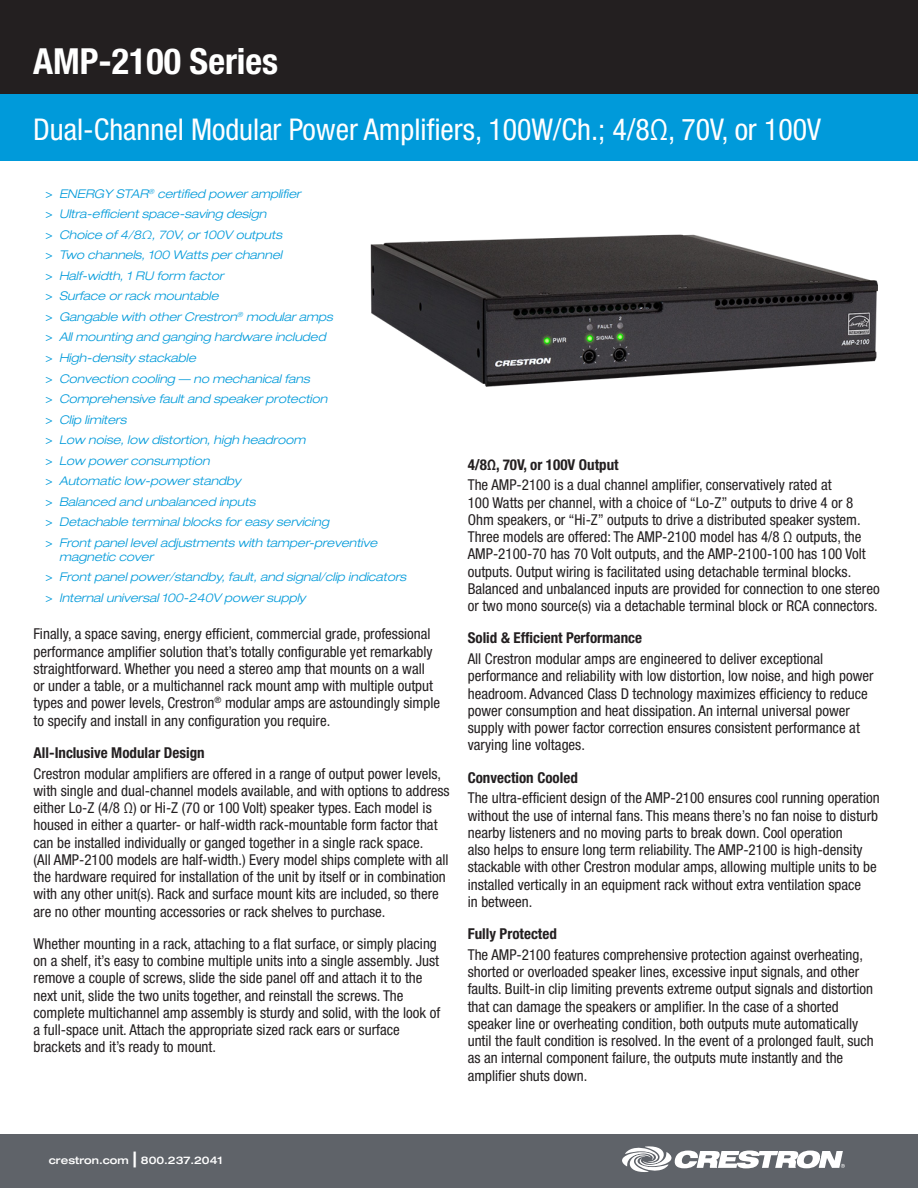
<style>
.page{position:relative;width:918px;height:1188px;background:#fff}
.page>*{position:absolute;margin:0;border:0;box-sizing:border-box;transform-origin:0 0}
.t1{font:700 condensed 36px "Helvetica Neue LT Std";color:#fff}
.t2{font:condensed 30px "Helvetica Neue LT Std";color:#fff}
.t3{font:condensed 15px/17.2px "Helvetica Neue LT Std";color:#231f20}
.bold_copy_headings{font:700 condensed 15px "Helvetica Neue LT Std";color:#231f20}
.t4{font:italic 300 expanded 12px/13.8px "Helvetica Neue LT Std";color:#009ada}
.t5{font:500 expanded 10.5px "Helvetica Neue LT Std";color:#fff}
.s1{font-weight:400;font-style:normal;font-stretch:condensed}
.s2{font-size:21px}
</style>
<div class="page">
<div style="left:0;top:0;width:918px;height:94px;background:#231f20"></div>
<div style="left:0;top:94px;width:918px;height:67px;background:#009ada"></div>
<div style="left:0;top:1134px;width:918px;height:54px;background:#5f6369"></div>
<svg style="left:622px;top:1146px;width:223px;height:26px"></svg>
<img style="left:370px;top:234px;width:508px;height:153px">
<h1 class="t1" style="left:33px;top:40px;width:247px">AMP-2100 Series</h1>
<h2 class="t2" style="left:33px;top:112px;width:789px">Dual-Channel Modular Power Amplifiers, 100W/Ch.; 4/8Ω, 70V, or 100V</h2>
<p class="t4" style="left:46px;top:187px;width:257px"><span class="s1">&gt;</span> ENERGY STAR<sup>®</sup> certified power amplifier</p>
<p class="t4" style="left:46px;top:207px;width:222px"><span class="s1">&gt;</span> Ultra-efficient space-saving design</p>
<p class="t4" style="left:46px;top:228px;width:238px"><span class="s1">&gt;</span> Choice of 4/8Ω, 70V, or 100V outputs</p>
<p class="t4" style="left:46px;top:248px;width:238px"><span class="s1">&gt;</span> Two channels, 100 Watts per channel</p>
<p class="t4" style="left:46px;top:269px;width:179px"><span class="s1">&gt;</span> Half-width, 1 RU form factor</p>
<p class="t4" style="left:46px;top:289px;width:174px"><span class="s1">&gt;</span> Surface or rack mountable</p>
<p class="t4" style="left:46px;top:310px;width:289px"><span class="s1">&gt;</span> Gangable with other Crestron<sup>®</sup> modular amps</p>
<p class="t4" style="left:46px;top:330px;width:282px"><span class="s1">&gt;</span> All mounting and ganging hardware included</p>
<p class="t4" style="left:46px;top:351px;width:152px"><span class="s1">&gt;</span> High-density stackable</p>
<p class="t4" style="left:46px;top:372px;width:266px"><span class="s1">&gt;</span> Convection cooling — no mechanical fans</p>
<p class="t4" style="left:46px;top:392px;width:283px"><span class="s1">&gt;</span> Comprehensive fault and speaker protection</p>
<p class="t4" style="left:46px;top:413px;width:82px"><span class="s1">&gt;</span> Clip limiters</p>
<p class="t4" style="left:46px;top:433px;width:261px"><span class="s1">&gt;</span> Low noise, low distortion, high headroom</p>
<p class="t4" style="left:46px;top:454px;width:166px"><span class="s1">&gt;</span> Low power consumption</p>
<p class="t4" style="left:46px;top:474px;width:197px"><span class="s1">&gt;</span> Automatic low-power standby</p>
<p class="t4" style="left:46px;top:495px;width:211px"><span class="s1">&gt;</span> Balanced and unbalanced inputs</p>
<p class="t4" style="left:46px;top:515px;width:285px"><span class="s1">&gt;</span> Detachable terminal blocks for easy servicing</p>
<p class="t4" style="left:59px;top:536px;width:320px;text-indent:-14px"><span class="s1">&gt;</span> Front panel level adjustments with tamper-preventive magnetic cover</p>
<p class="t4" style="left:46px;top:570px;width:362px"><span class="s1">&gt;</span> Front panel power/standby, fault, and signal/clip indicators</p>
<p class="t4" style="left:46px;top:591px;width:262px"><span class="s1">&gt;</span> Internal universal 100-240V power supply</p>
<p class="t3" style="left:34px;top:625px;width:408px">Finally, a space saving, energy efficient, commercial grade, professional performance amplifier solution that’s totally configurable yet remarkably straightforward. Whether you need a stereo amp that mounts on a wall<br>or under a table, or a multichannel rack mount amp with multiple output types and power levels, Crestron<sup>®</sup> modular amps are astoundingly simple to specify and install in any configuration you require.</p>
<p class="bold_copy_headings" style="left:34px;top:743px;width:173px">All-Inclusive Modular Design</p>
<p class="t3" style="left:34px;top:765px;width:418px">Crestron modular amplifiers are offered in a range of output power levels, with single and dual-channel models available, and with options to address either Lo-Z (4/8 Ω) or Hi-Z (70 or 100 Volt) speaker types. Each model is housed in either a quarter- or half-width rack-mountable form factor that can be installed individually or ganged together in a single rack space.<br>(All AMP-2100 models are half-width.) Every model ships complete with all the hardware required for installation of the unit by itself or in combination with any other unit(s). Rack and surface mount kits are included, so there are no other mounting accessories or rack shelves to purchase.</p>
<p class="t3" style="left:34px;top:935px;width:408px">Whether mounting in a rack, attaching to a flat surface, or simply placing on a shelf, it’s easy to combine multiple units into a single assembly. Just remove a couple of screws, slide the side panel off and attach it to the next unit, slide the two units together, and reinstall the screws. The complete multichannel amp assembly is sturdy and solid, with the look of a full-space unit. Attach the appropriate sized rack ears or surface brackets and it’s ready to mount.</p>
<p class="bold_copy_headings" style="left:468px;top:455px;width:152px">4/8Ω, 70V, or 100V Output</p>
<p class="t3" style="left:468px;top:476px;width:413px">The AMP-2100 is a dual channel amplifier, conservatively rated at<br>100 Watts per channel, with a choice of “Lo-Z” outputs to drive 4 or 8<br>Ohm speakers, or “Hi-Z” outputs to drive a distributed speaker system.<br>Three models are offered: The AMP-2100 model has 4/8 Ω outputs, the AMP-2100-70 has 70 Volt outputs, and the AMP-2100-100 has 100 Volt outputs. Output wiring is facilitated using detachable terminal blocks.<br>Balanced and unbalanced inputs are provided for connection to one stereo or two mono source(s) via a detachable terminal block or RCA connectors.</p>
<p class="bold_copy_headings" style="left:468px;top:629px;width:176px">Solid &amp; Efficient Performance</p>
<p class="t3" style="left:468px;top:650px;width:408px">All Crestron modular amps are engineered to deliver exceptional performance and reliability with low distortion, low noise, and high power headroom. Advanced Class D technology maximizes efficiency to reduce power consumption and heat dissipation. An internal universal power supply with power factor correction ensures consistent performance at varying line voltages.</p>
<p class="bold_copy_headings" style="left:468px;top:768px;width:112px">Convection Cooled</p>
<p class="t3" style="left:468px;top:789px;width:414px">The ultra-efficient design of the AMP-2100 ensures cool running operation without the use of internal fans. This means there’s no fan noise to disturb nearby listeners and no moving parts to break down. Cool operation<br>also helps to ensure long term reliability. The AMP-2100 is high-density stackable with other Crestron modular amps, allowing multiple units to be installed vertically in an equipment rack without extra ventilation space<br>in between.</p>
<p class="bold_copy_headings" style="left:468px;top:925px;width:91px">Fully Protected</p>
<p class="t3" style="left:468px;top:946px;width:408px">The AMP-2100 features comprehensive protection against overheating, shorted or overloaded speaker lines, excessive input signals, and other faults. Built-in clip limiting prevents extreme output signals and distortion that can damage the speakers or amplifier. In the case of a shorted speaker line or overheating condition, both outputs mute automatically until the fault condition is resolved. In the event of a prolonged fault, such as an internal component failure, the outputs mute instantly and the amplifier shuts down.</p>
<p class="t5" style="left:49px;top:1153px;width:175px">crestron.com <span class="s2">|</span> 800.237.2041</p>
</div>
